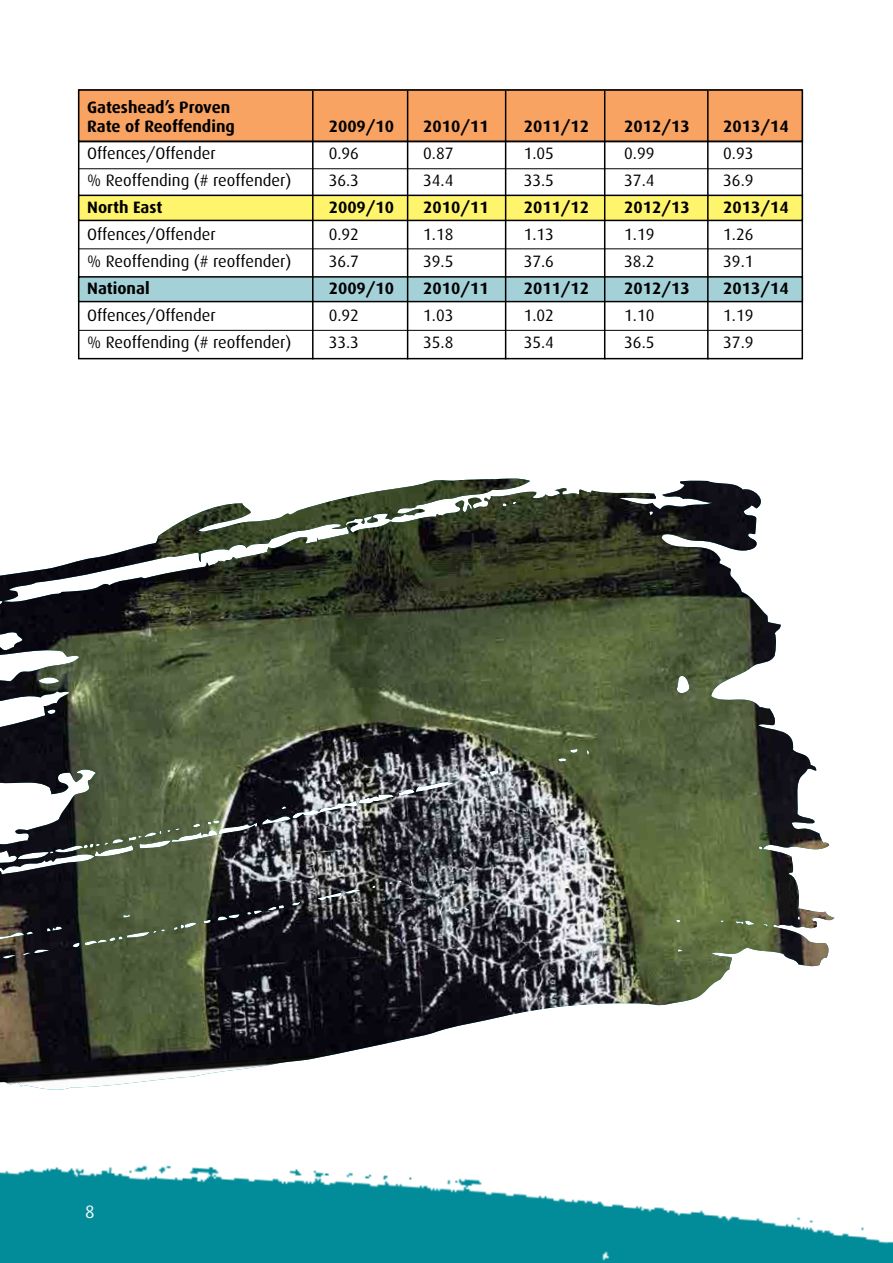
<style>
.page{position:relative;width:893px;height:1263px;background:#fff}
.page>*{position:absolute;margin:0;border:0;box-sizing:border-box;transform-origin:0 0}
.t1{font:18px "Dax";color:#fff}
.t2{font:16.5px "Dax";color:#000}
.t3{font:700 16.5px/19.8px "Dax";color:#000}
</style>
<div class="page">
<img style="left:0;top:1165px;width:884px;height:98px">
<img style="left:884px;top:1241px;width:9px;height:22px">
<div style="left:79px;top:195px;width:723px;height:25px;background:#fff56d"></div>
<div style="left:78px;top:195px;width:725px;height:26px;border:2px solid #000"></div>
<div style="left:79px;top:277px;width:723px;height:25px;background:#a3d1d7"></div>
<div style="left:78px;top:276px;width:725px;height:26px;border:2px solid #000"></div>
<div style="left:79px;top:90px;width:723px;height:51px;background:#f9a362"></div>
<div style="left:78px;top:89px;width:725px;height:53px;border:2px solid #000"></div>
<hr style="left:79px;top:141px;width:723px;height:1px;background:#000">
<hr style="left:79px;top:168px;width:723px;height:1px;background:#000">
<hr style="left:79px;top:248px;width:723px;height:1px;background:#000">
<hr style="left:79px;top:330px;width:723px;height:1px;background:#000">
<hr style="left:312px;top:91px;width:2px;height:268px;background:#000">
<hr style="left:604px;top:91px;width:1px;height:268px;background:#000">
<hr style="left:707px;top:91px;width:2px;height:268px;background:#000">
<hr style="left:407px;top:91px;width:1px;height:268px;background:#000">
<hr style="left:505px;top:91px;width:1px;height:268px;background:#000">
<svg style="left:34px;top:478px;width:800px;height:612px"></svg>
<img style="left:0;top:479px;width:494px;height:608px">
<p class="t3" style="left:87px;top:97px;width:149px">Gateshead’s Proven<br>Rate of Reoffending</p>
<p class="t3" style="left:329px;top:117px;width:67px">2009/10</p>
<p class="t3" style="left:423px;top:117px;width:67px">2010/11</p>
<p class="t3" style="left:524px;top:117px;width:67px">2011/12</p>
<p class="t3" style="left:624px;top:117px;width:67px">2012/13</p>
<p class="t3" style="left:723px;top:117px;width:67px">2013/14</p>
<p class="t2" style="left:87px;top:145px;width:130px">Offences/Offender</p>
<p class="t2" style="left:329px;top:145px;width:32px">0.96</p>
<p class="t2" style="left:423px;top:145px;width:32px">0.87</p>
<p class="t2" style="left:524px;top:145px;width:32px">1.05</p>
<p class="t2" style="left:624px;top:145px;width:32px">0.99</p>
<p class="t2" style="left:723px;top:145px;width:32px">0.93</p>
<p class="t2" style="left:87px;top:172px;width:206px">% Reoffending (# reoffender)</p>
<p class="t2" style="left:329px;top:172px;width:32px">36.3</p>
<p class="t2" style="left:423px;top:172px;width:32px">34.4</p>
<p class="t2" style="left:524px;top:172px;width:32px">33.5</p>
<p class="t2" style="left:624px;top:172px;width:32px">37.4</p>
<p class="t2" style="left:723px;top:172px;width:32px">36.9</p>
<p class="t3" style="left:87px;top:198px;width:77px">North East</p>
<p class="t3" style="left:329px;top:198px;width:67px">2009/10</p>
<p class="t3" style="left:423px;top:198px;width:67px">2010/11</p>
<p class="t3" style="left:524px;top:198px;width:67px">2011/12</p>
<p class="t3" style="left:624px;top:198px;width:67px">2012/13</p>
<p class="t3" style="left:723px;top:198px;width:67px">2013/14</p>
<p class="t2" style="left:87px;top:226px;width:130px">Offences/Offender</p>
<p class="t2" style="left:329px;top:226px;width:32px">0.92</p>
<p class="t2" style="left:423px;top:226px;width:32px">1.18</p>
<p class="t2" style="left:524px;top:226px;width:32px">1.13</p>
<p class="t2" style="left:624px;top:226px;width:32px">1.19</p>
<p class="t2" style="left:723px;top:226px;width:32px">1.26</p>
<p class="t2" style="left:87px;top:253px;width:206px">% Reoffending (# reoffender)</p>
<p class="t2" style="left:329px;top:253px;width:32px">36.7</p>
<p class="t2" style="left:423px;top:253px;width:32px">39.5</p>
<p class="t2" style="left:524px;top:253px;width:32px">37.6</p>
<p class="t2" style="left:624px;top:253px;width:32px">38.2</p>
<p class="t2" style="left:723px;top:253px;width:32px">39.1</p>
<p class="t3" style="left:87px;top:279px;width:64px">National</p>
<p class="t3" style="left:329px;top:279px;width:67px">2009/10</p>
<p class="t3" style="left:423px;top:279px;width:67px">2010/11</p>
<p class="t3" style="left:524px;top:279px;width:67px">2011/12</p>
<p class="t3" style="left:624px;top:279px;width:67px">2012/13</p>
<p class="t3" style="left:723px;top:279px;width:67px">2013/14</p>
<p class="t2" style="left:87px;top:307px;width:130px">Offences/Offender</p>
<p class="t2" style="left:329px;top:307px;width:32px">0.92</p>
<p class="t2" style="left:423px;top:307px;width:32px">1.03</p>
<p class="t2" style="left:524px;top:307px;width:32px">1.02</p>
<p class="t2" style="left:624px;top:307px;width:32px">1.10</p>
<p class="t2" style="left:723px;top:307px;width:32px">1.19</p>
<p class="t2" style="left:87px;top:334px;width:206px">% Reoffending (# reoffender)</p>
<p class="t2" style="left:329px;top:334px;width:32px">33.3</p>
<p class="t2" style="left:423px;top:334px;width:32px">35.8</p>
<p class="t2" style="left:524px;top:334px;width:32px">35.4</p>
<p class="t2" style="left:624px;top:334px;width:32px">36.5</p>
<p class="t2" style="left:723px;top:334px;width:32px">37.9</p>
<p class="t1" style="left:85px;top:1202px;width:11px">8</p>
</div>
